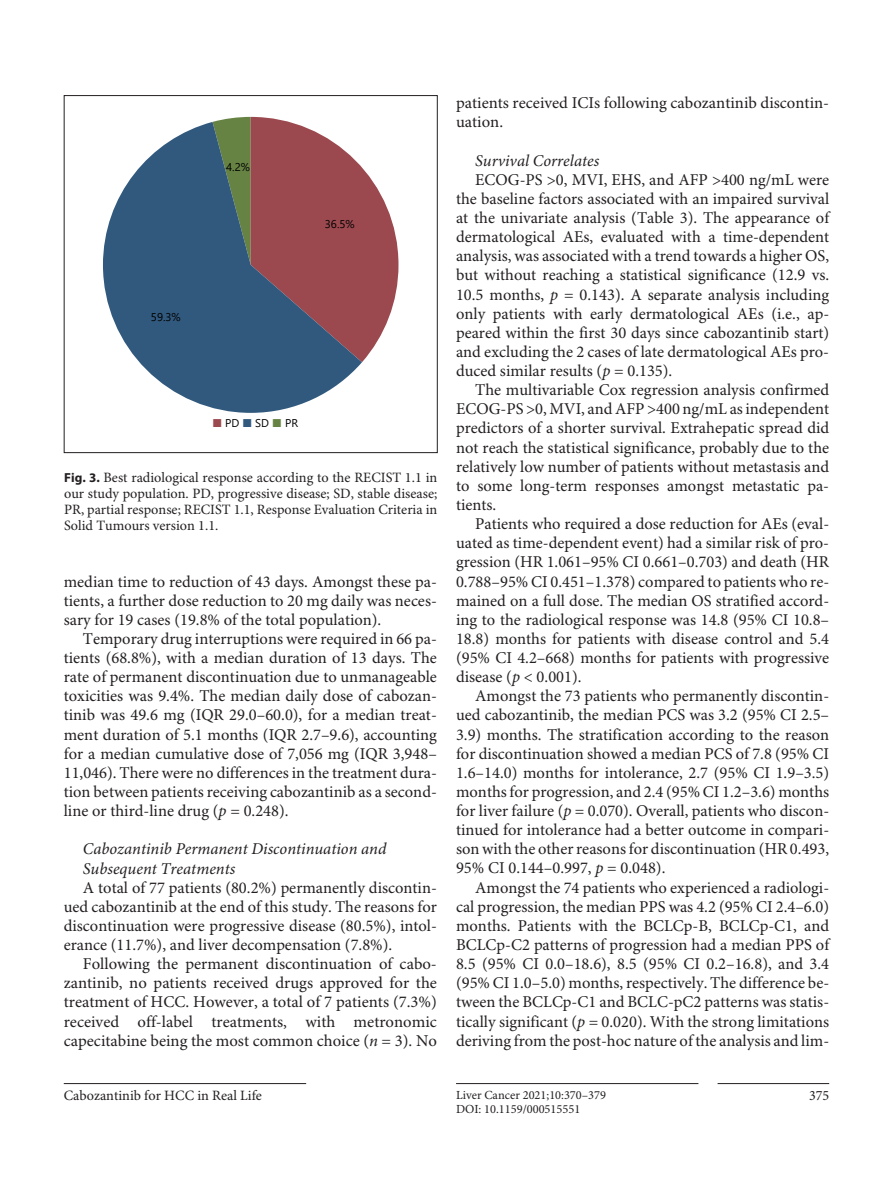
<style>
.page{position:relative;width:893px;height:1191px;background:#fff}
.page>*{position:absolute;margin:0;border:0;box-sizing:border-box;transform-origin:0 0}
.t1{font:16.5px/19px "Minion Pro";color:#231f20;text-align:justify}
.t2{font:italic 16.5px/19px "Minion Pro";color:#231f20}
.t3{font:14.25px/15.9px "Minion Pro";color:#231f20;text-align:justify}
.t4{font:12.3px "Minion Pro";color:#231f20}
.t5{font:11.25px "Segoe UI";color:#000}
.s1{color:#9b494f}
.s2{color:#31597d}
.s3{color:#668344}
.s4{font-family:"Myriad Pro";font-weight:700;font-size:13.2px}
.s5{font-style:italic}
</style>
<div class="page">
<hr style="left:718px;top:1083px;width:111px;height:1px;background:#231f20">
<hr style="left:456px;top:1083px;width:242px;height:1px;background:#231f20">
<hr style="left:64px;top:1083px;width:242px;height:1px;background:#231f20">
<svg style="left:212px;top:117px;width:186px;height:245px"></svg>
<svg style="left:103px;top:122px;width:259px;height:291px;fill:#31597d"></svg>
<div style="left:64px;top:95px;width:374px;height:358px;border:1px solid #231f20"></div>
<p class="t5" style="left:226px;top:156px;width:25px">4.2%</p>
<p class="t5" style="left:151px;top:306px;width:31px">59.3%</p>
<p class="t5" style="left:325px;top:213px;width:31px">36.5%</p>
<p class="t5" style="left:212px;top:412px;width:87px"><span class="s1">■</span> PD <span class="s2">■</span> SD <span class="s3">■</span> PR</p>
<p class="t3" style="left:64px;top:470px;width:375px"><span class="s4">Fig. 3.</span> Best radiological response according to the RECIST 1.1 in our study population. PD, progressive disease; SD, stable disease; PR, partial response; RECIST 1.1, Response Evaluation Criteria in Solid Tumours version 1.1.</p>
<p class="t1" style="left:64px;top:572px;width:375px">median time to reduction of 43 days. Amongst these pa&shy;tients, a further dose reduction to 20 mg daily was neces&shy;sary for 19 cases (19.8% of the total population).</p>
<p class="t1" style="left:64px;top:630px;width:375px;text-indent:19px">Temporary drug interruptions were required in 66 pa&shy;tients (68.8%), with a median duration of 13 days. The rate of permanent discontinuation due to unmanageable toxicities was 9.4%. The median daily dose of cabozan&shy;tinib was 49.6 mg (IQR 29.0–60.0), for a median treat&shy;ment duration of 5.1 months (IQR 2.7–9.6), accounting for a median cumulative dose of 7,056 mg (IQR 3,948– 11,046). There were no differences in the treatment dura&shy;tion between patients receiving cabozantinib as a second&shy;line or third-line drug (<span class="s5">p</span> = 0.248).</p>
<p class="t2" style="left:83px;top:840px;width:305px">Cabozantinib Permanent Discontinuation and<br>Subsequent Treatments</p>
<p class="t1" style="left:64px;top:878px;width:375px;text-indent:19px">A total of 77 patients (80.2%) permanently discontin&shy;ued cabozantinib at the end of this study. The reasons for discontinuation were progressive disease (80.5%), intol&shy;erance (11.7%), and liver decompensation (7.8%).</p>
<p class="t1" style="left:64px;top:955px;width:375px;text-indent:19px">Following the permanent discontinuation of cabo&shy;zantinib, no patients received drugs approved for the treatment of HCC. However, a total of 7 patients (7.3%) received off-label treatments, with metronomic capecitabine being the most common choice (<span class="s5">n</span> = 3). No</p>
<p class="t1" style="left:456px;top:94px;width:375px">patients received ICIs following cabozantinib discontin&shy;uation.</p>
<p class="t2" style="left:475px;top:151px;width:126px">Survival Correlates</p>
<p class="t1" style="left:456px;top:171px;width:375px;text-indent:19px">ECOG-PS &gt;0, MVI, EHS, and AFP &gt;400 ng/mL were the baseline factors associated with an impaired survival at the univariate analysis (Table 3). The appearance of dermatological AEs, evaluated with a time-dependent analysis, was associated with a trend towards a higher OS, but without reaching a statistical significance (12.9 vs.<br>10.5 months, <span class="s5">p</span> = 0.143). A separate analysis including only patients with early dermatological AEs (i.e., ap&shy;peared within the first 30 days since cabozantinib start) and excluding the 2 cases of late dermatological AEs pro&shy;duced similar results (<span class="s5">p</span> = 0.135).</p>
<p class="t1" style="left:456px;top:381px;width:375px;text-indent:19px">The multivariable Cox regression analysis confirmed ECOG-PS &gt;0, MVI, and AFP &gt;400 ng/mL as independent predictors of a shorter survival. Extrahepatic spread did not reach the statistical significance, probably due to the relatively low number of patients without metastasis and to some long-term responses amongst metastatic pa&shy;tients.</p>
<p class="t1" style="left:456px;top:515px;width:375px;text-indent:19px">Patients who required a dose reduction for AEs (eval&shy;uated as time-dependent event) had a similar risk of pro&shy;gression (HR 1.061–95% CI 0.661–0.703) and death (HR 0.788–95% CI 0.451–1.378) compared to patients who re&shy;mained on a full dose. The median OS stratified accord&shy;ing to the radiological response was 14.8 (95% CI 10.8– 18.8) months for patients with disease control and 5.4 (95% CI 4.2–668) months for patients with progressive disease (<span class="s5">p</span> &lt; 0.001).</p>
<p class="t1" style="left:456px;top:687px;width:375px;text-indent:19px">Amongst the 73 patients who permanently discontin&shy;ued cabozantinib, the median PCS was 3.2 (95% CI 2.5– 3.9) months. The stratification according to the reason for discontinuation showed a median PCS of 7.8 (95% CI 1.6–14.0) months for intolerance, 2.7 (95% CI 1.9–3.5) months for progression, and 2.4 (95% CI 1.2–3.6) months for liver failure (<span class="s5">p</span> = 0.070). Overall, patients who discon&shy;tinued for intolerance had a better outcome in compari&shy;son with the other reasons for discontinuation (HR 0.493, 95% CI 0.144–0.997, <span class="s5">p</span> = 0.048).</p>
<p class="t1" style="left:456px;top:878px;width:375px;text-indent:19px">Amongst the 74 patients who experienced a radiologi&shy;cal progression, the median PPS was 4.2 (95% CI 2.4–6.0) months. Patients with the BCLCp-B, BCLCp-C1, and BCLCp-C2 patterns of progression had a median PPS of 8.5 (95% CI 0.0–18.6), 8.5 (95% CI 0.2–16.8), and 3.4 (95% CI 1.0–5.0) months, respectively. The difference be&shy;tween the BCLCp-C1 and BCLC-pC2 patterns was statis&shy;tically significant (<span class="s5">p</span> = 0.020). With the strong limitations deriving from the post-hoc nature of the analysis and lim-</p>
<p class="t3" style="left:64px;top:1088px;width:200px">Cabozantinib for HCC in Real Life</p>
<p class="t4" style="left:456px;top:1087px;width:152px">Liver Cancer 2021;10:370–379</p>
<p class="t3" style="left:809px;top:1088px;width:22px">375</p>
<p class="t4" style="left:456px;top:1101px;width:126px">DOI: 10.1159/000515551</p>
</div>
